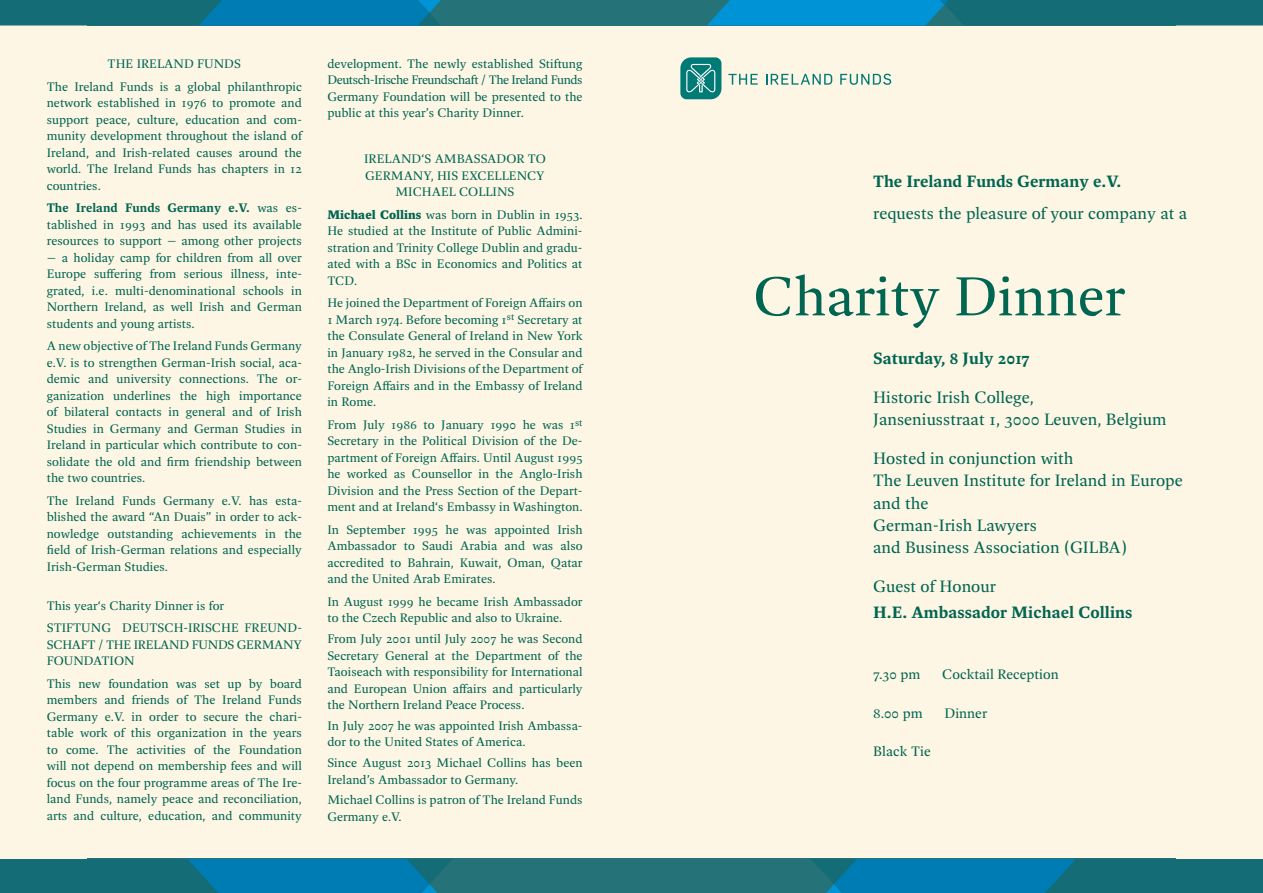
<style>
.page{position:relative;width:1263px;height:893px;background:#fef6e5}
.page>*{position:absolute;margin:0;border:0;box-sizing:border-box;transform-origin:0 0}
.t1{font:60px "Spinoza OT";color:#006551;scale:1.05 1}
.t2{font:18px/22.5px "Spinoza OT";color:#006551;scale:1.05 1}
.t3{font:500 18px "Spinoza OT";color:#006551;scale:1.05 1}
.t4{font:15px "Spinoza OT";color:#006551;scale:1.05 1}
.t5{font:13.5px/16.5px "Spinoza OT";color:#006551;text-align:justify;scale:1.05 1}
.t6{font:13.5px/16.5px "Spinoza OT";letter-spacing:-.02em;color:#006551;scale:1.05 1}
.s1{font-weight:500}
.s2{font-weight:700}
</style>
<div class="page">
<div style="left:632px;top:859px;width:544px;height:34px;background:#257379"></div>
<svg style="left:811px;top:859px;width:452px;height:34px;background:#0a7494"></svg>
<div style="left:632px;top:0;width:544px;height:26px;background:#257379"></div>
<svg style="left:707px;top:0;width:556px;height:26px;background:#0d7c9b"></svg>
<div style="left:87px;top:0;width:545px;height:26px;background:#257379"></div>
<svg style="left:0;top:0;width:441px;height:26px;background:#0a7495"></svg>
<svg style="left:680px;top:57px;width:41px;height:42px;background:#2d918c"></svg>
<svg style="left:728px;top:74px;width:30px;height:11px"></svg>
<svg style="left:766px;top:74px;width:66px;height:11px"></svg>
<svg style="left:840px;top:74px;width:51px;height:11px"></svg>
<div style="left:87px;top:859px;width:545px;height:34px;background:#257379"></div>
<svg style="left:0;top:859px;width:452px;height:34px;background:#0a7494"></svg>
<p class="t5" style="left:47px;top:53px;width:245px;line-height:22.5px;text-align:center">THE IRELAND FUNDS<br>The Ireland Funds is a global philanthropic</p>
<p class="t5" style="left:47px;top:95px;width:245px">network established in 1976 to promote and support peace, culture, education and com&shy;munity development throughout the island of Ireland, and Irish-related causes around the world. The Ireland Funds has chapters in 12 countries.</p>
<p class="t5" style="left:47px;top:200px;width:245px"><span class="s1">The Ireland Funds Germany e.V.</span> was es&shy;tablished in 1993 and has used its available resources to support – among other projects</p>
<p class="t5" style="left:47px;top:249px;width:245px">– a holiday camp for children from all over Europe suffering from serious illness, inte&shy;grated, i.e. multi-denominational schools in Northern Ireland, as well Irish and German students and young artists.</p>
<p class="t5" style="left:47px;top:338px;width:245px">A new objective of The Ireland Funds Germany e.V. is to strengthen German-Irish social, aca&shy;demic and university connections. The or&shy;ganization underlines the high importance of bilateral contacts in general and of Irish Studies in Germany and German Studies in Ireland in particular which contribute to con&shy;solidate the old and firm friendship between the two countries.</p>
<p class="t5" style="left:47px;top:492px;width:245px">The Ireland Funds Germany e.V. has esta&shy;blished the award “An Duais” in order to ack&shy;nowledge outstanding achievements in the field of Irish-German relations and especially Irish-German Studies.</p>
<p class="t5" style="left:47px;top:594px;width:245px;line-height:22.5px">This year‘s Charity Dinner is for<br>STIFTUNG DEUTSCH-IRISCHE FREUND-</p>
<p class="t6" style="left:47px;top:636px;width:245px">SCHAFT / THE IRELAND FUNDS GERMANY<br>FOUNDATION</p>
<p class="t5" style="left:47px;top:675px;width:245px">This new foundation was set up by board members and friends of The Ireland Funds Germany e.V. in order to secure the chari&shy;table work of this organization in the years to come. The activities of the Foundation will not depend on membership fees and will focus on the four programme areas of The Ire&shy;land Funds, namely peace and reconciliation, arts and culture, education, and community</p>
<p class="t5" style="left:327px;top:56px;width:245px">development. The newly established Stiftung Deutsch-Irische Freundschaft / The Ireland Funds Germany Foundation will be presented to the public at this year’s Charity Dinner.</p>
<p class="t5" style="left:364px;top:151px;width:174px;text-align:center">IRELAND‘S AMBASSADOR TO<br>GERMANY, HIS EXCELLENCY<br>MICHAEL COLLINS</p>
<p class="t5" style="left:327px;top:206px;width:245px"><span class="s2">Michael Collins</span> was born in Dublin in 1953.<br>He studied at the Institute of Public Admini&shy;stration and Trinity College Dublin and gradu&shy;ated with a BSc in Economics and Politics at TCD.</p>
<p class="t5" style="left:327px;top:295px;width:245px">He joined the Department of Foreign Affairs on 1 March 1974. Before becoming 1<sup>st</sup> Secretary at the Consulate General of Ireland in New York in January 1982, he served in the Consular and the Anglo-Irish Divisions of the Department of Foreign Affairs and in the Embassy of Ireland in Rome.</p>
<p class="t5" style="left:327px;top:416px;width:245px">From July 1986 to January 1990 he was 1<sup>st </sup>Secretary in the Political Division of the De&shy;partment of Foreign Affairs. Until August 1995 he worked as Counsellor in the Anglo-Irish Division and the Press Section of the Depart&shy;ment and at Ireland‘s Embassy in Washington.</p>
<p class="t5" style="left:327px;top:521px;width:245px">In September 1995 he was appointed Irish Ambassador to Saudi Arabia and was also accredited to Bahrain, Kuwait, Oman, Qatar and the United Arab Emirates.</p>
<p class="t5" style="left:327px;top:593px;width:245px">In August 1999 he became Irish Ambassador to the Czech Republic and also to Ukraine.</p>
<p class="t5" style="left:327px;top:631px;width:245px">From July 2001 until July 2007 he was Second Secretary General at the Department of the Taoiseach with responsibility for International and European Union affairs and particularly the Northern Ireland Peace Process.</p>
<p class="t5" style="left:327px;top:717px;width:244px">In July 2007 he was appointed Irish Ambassa&shy;dor to the United States of America.</p>
<p class="t5" style="left:327px;top:755px;width:244px">Since August 2013 Michael Collins has been<br>Ireland’s Ambassador to Germany.</p>
<p class="t5" style="left:327px;top:792px;width:244px">Michael Collins is patron of The Ireland Funds<br>Germany e.V.</p>
<h2 class="t3" style="left:873px;top:171px;width:238px">The Ireland Funds Germany e.V.</h2>
<h2 class="t2" style="left:873px;top:203px;width:301px">requests the pleasure of your company at a</h2>
<h1 class="t1" style="left:753px;top:264px;width:356px">Charity Dinner</h1>
<h2 class="t3" style="left:873px;top:349px;width:150px">Saturday, 8 July 2017</h2>
<h2 class="t2" style="left:873px;top:386px;width:281px">Historic Irish College,<br>Janseniusstraat 1, 3000 Leuven, Belgium</h2>
<h2 class="t2" style="left:873px;top:447px;width:296px">Hosted in conjunction with<br>The Leuven Institute for Ireland in Europe and the<br>German-Irish Lawyers<br>and Business Association (GILBA)</h2>
<h2 class="t2" style="left:873px;top:575px;width:118px">Guest of Honour</h2>
<h2 class="t3" style="left:873px;top:603px;width:248px">H.E. Ambassador Michael Collins</h2>
<p class="t4" style="left:873px;top:666px;width:46px">7.30 pm</p>
<p class="t4" style="left:942px;top:666px;width:113px">Cocktail Reception</p>
<p class="t4" style="left:873px;top:705px;width:49px">8.00 pm</p>
<p class="t4" style="left:944px;top:705px;width:42px">Dinner</p>
<p class="t4" style="left:873px;top:743px;width:56px">Black Tie</p>
</div>
